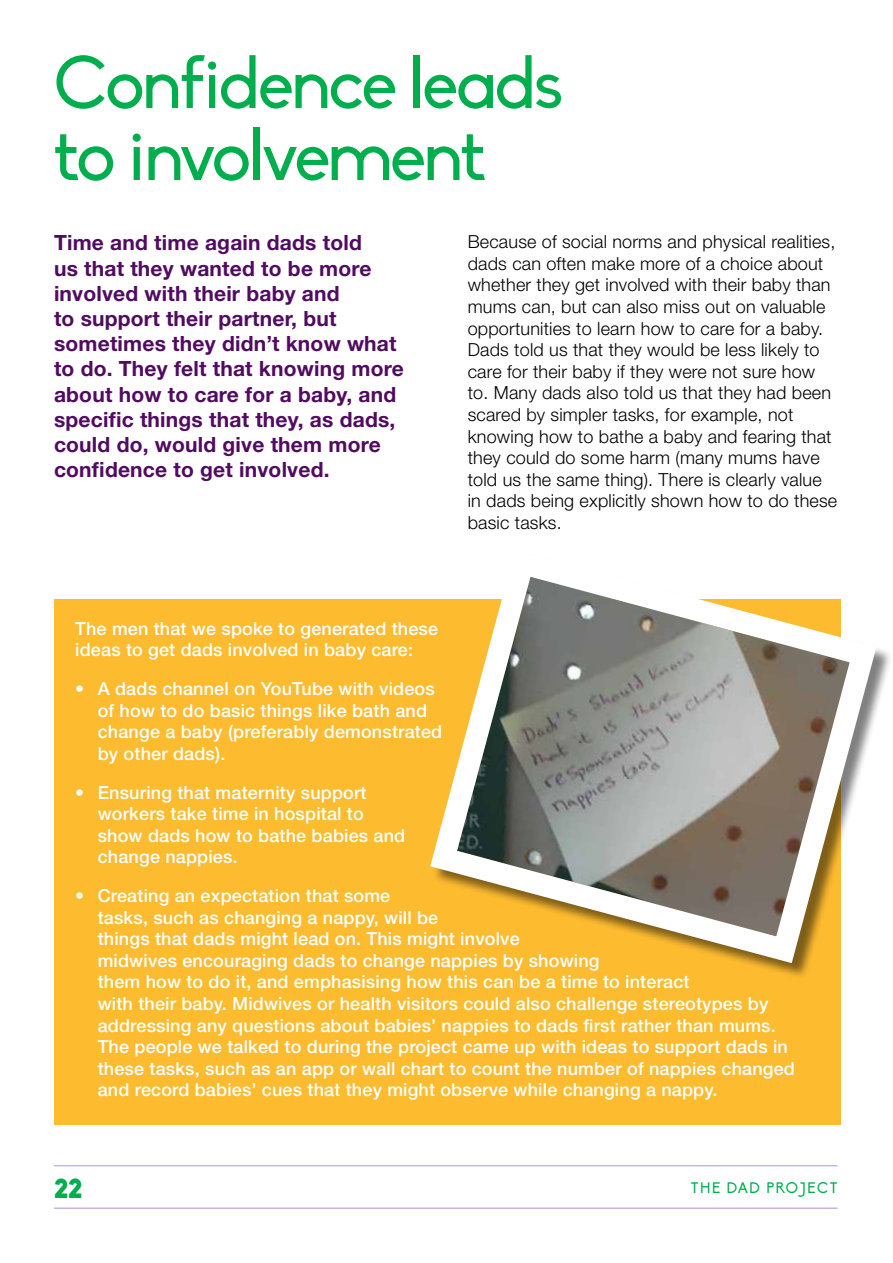
<style>
.page{position:relative;width:893px;height:1263px;background:#fff}
.page>*{position:absolute;margin:0;border:0;box-sizing:border-box;transform-origin:0 0}
.t1{font:72px/72px "Biko";letter-spacing:-.03em;color:#00ae4d}
.t2{font:900 27px "Biko";color:#00ae4d}
.t3{font:700 21px/25.2px "Helvetica Neue";letter-spacing:.01em;color:#510b61}
.t4{font:500 18px/21.6px "Helvetica Neue";letter-spacing:.01em;color:#fff}
.t5{font:300 18px/21.6px "Helvetica Neue";letter-spacing:.01em;color:#000}
.t6{font:15px "Biko";letter-spacing:.1em;color:#00ae4d}
</style>
<div class="page">
<div style="left:54px;top:600px;width:786px;height:525px;background:#fdbb30"></div>
<hr style="left:54px;top:1165px;width:783px;height:1px;background:#c5b7da">
<hr style="left:54px;top:1207px;width:783px;height:2px;background:#c5b7da">
<svg style="left:417px;top:577px;width:473px;height:399px"></svg>
<h1 class="t1" style="left:54px;top:49px;width:511px">Confidence leads to involvement</h1>
<p class="t3" style="left:54px;top:230px;width:351px">Time and time again dads told<br>us that they wanted to be more involved with their baby and<br>to support their partner, but sometimes they didn’t know what to do. They felt that knowing more about how to care for a baby, and specific things that they, as dads, could do, would give them more confidence to get involved.</p>
<p class="t5" style="left:468px;top:230px;width:371px">Because of social norms and physical realities, dads can often make more of a choice about whether they get involved with their baby than mums can, but can also miss out on valuable opportunities to learn how to care for a baby.<br>Dads told us that they would be less likely to care for their baby if they were not sure how to. Many dads also told us that they had been scared by simpler tasks, for example, not knowing how to bathe a baby and fearing that they could do some harm (many mums have told us the same thing). There is clearly value in dads being explicitly shown how to do these basic tasks.</p>
<p class="t4" style="left:75px;top:617px;width:364px">The men that we spoke to generated these ideas to get dads involved in baby care:</p>
<p class="t4" style="left:98px;top:678px;width:346px;text-indent:-23px">• A dads channel on YouTube with videos of how to do basic things like bath and change a baby (preferably demonstrated by other dads).</p>
<p class="t4" style="left:98px;top:781px;width:309px;text-indent:-23px">• Ensuring that maternity support workers take time in hospital to show dads how to bathe babies and change nappies.</p>
<p class="t4" style="left:98px;top:884px;width:699px;text-indent:-23px">• Creating an expectation that some<br>tasks, such as changing a nappy, will be<br>things that dads might lead on. This might involve<br>midwives encouraging dads to change nappies by showing<br>them how to do it, and emphasising how this can be a time to interact<br>with their baby. Midwives or health visitors could also challenge stereotypes by addressing any questions about babies’ nappies to dads first rather than mums.<br>The people we talked to during the project came up with ideas to support dads in these tasks, such as an app or wall chart to count the number of nappies changed and record babies’ cues that they might observe while changing a nappy.</p>
<h2 class="t2" style="left:54px;top:1172px;width:30px">22</h2>
<p class="t6" style="left:691px;top:1180px;width:148px">THE DAD PROJECT</p>
</div>
